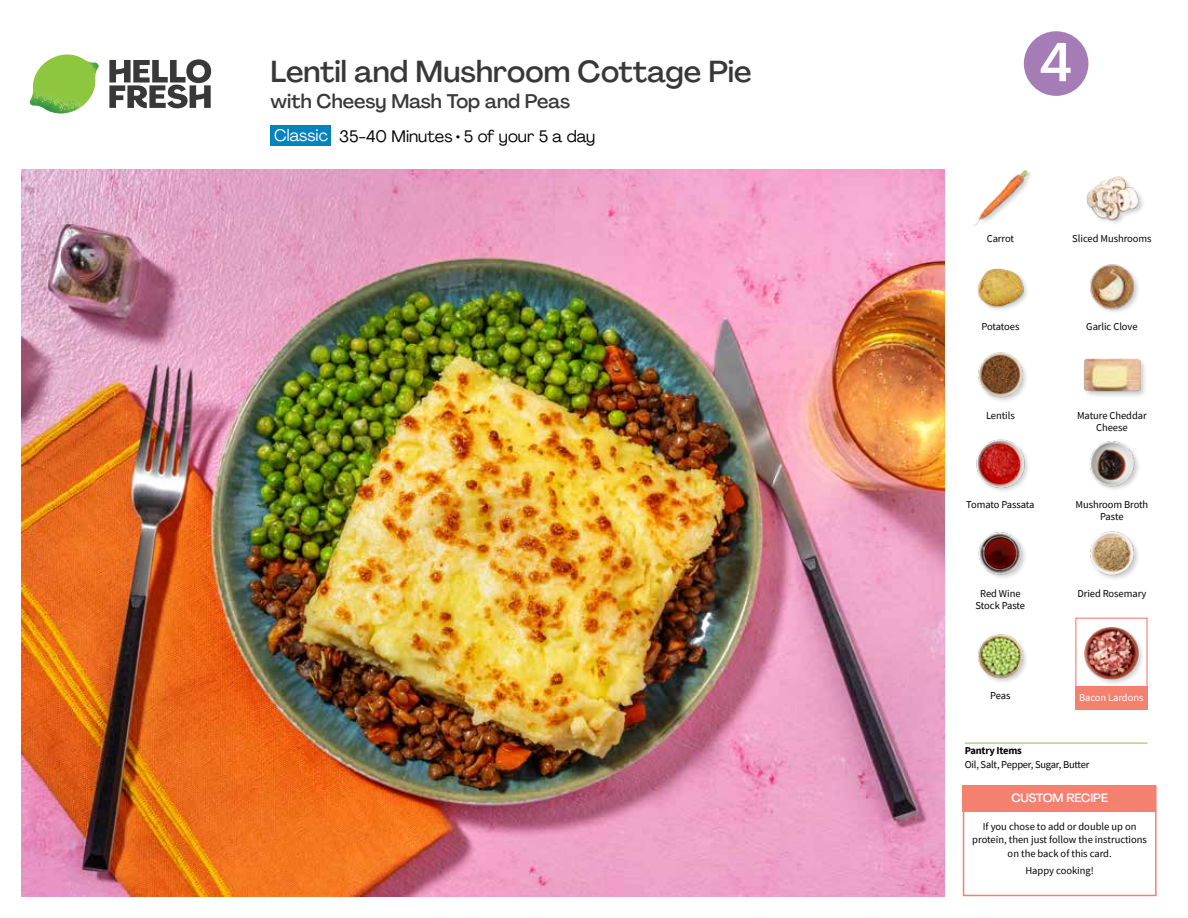
<style>
.page{position:relative;width:1188px;height:918px;background:#fff}
.page>*{position:absolute;margin:0;border:0;box-sizing:border-box;transform-origin:0 0}
.t1{font:500 54px "Agrandir";color:#fff}
.t2{font:500 30px "Agrandir";color:#383839}
.t3{font:500 19.5px "Agrandir";color:#383839}
.t4{font:16.5px "Agrandir";color:#000}
.t5{font:16.5px "Agrandir";color:#fff}
.t6{font:500 12px "Agrandir";letter-spacing:-.01em;color:#fff}
.t7{font:10.5px/12px "Source Sans Pro";letter-spacing:-.005em;color:#000;text-align:center}
.t8{font:10.5px "Source Sans Pro";letter-spacing:-.005em;color:#fff}
.t9{font:700 10.5px "Source Sans Pro";letter-spacing:-.02em;color:#000}
</style>
<div class="page">
<svg style="left:109px;top:59px;width:102px;height:49px"></svg>
<img style="left:30px;top:55px;width:69px;height:59px">
<img style="left:21px;top:170px;width:924px;height:727px">
<hr style="left:965px;top:743px;width:183px;height:1px;background:#82c341">
<div style="left:271px;top:126px;width:60px;height:20px;background:#0083be"></div>
<div style="left:963px;top:785px;width:194px;height:111px;border:2px solid #f48070"></div>
<div style="left:963px;top:785px;width:193px;height:27px;background:#f48070"></div>
<img style="left:978px;top:532px;width:47px;height:46px">
<img style="left:978px;top:634px;width:48px;height:48px">
<img style="left:1090px;top:531px;width:48px;height:48px">
<img style="left:978px;top:352px;width:48px;height:49px">
<img style="left:976px;top:439px;width:52px;height:52px">
<img style="left:1089px;top:441px;width:50px;height:48px">
<div style="left:1083px;top:358px;width:64px;height:40px;background:#000;opacity:.2"></div>
<img style="left:1083px;top:358px;width:58px;height:40px">
<img style="left:973px;top:170px;width:56px;height:56px">
<img style="left:977px;top:268px;width:50px;height:42px">
<img style="left:1090px;top:264px;width:48px;height:48px">
<div style="left:1086px;top:176px;width:60px;height:50px;background:#000;opacity:.2"></div>
<img style="left:1086px;top:176px;width:55px;height:50px">
<div style="left:1075px;top:618px;width:73px;height:72px;border:1px solid #f48070"></div>
<div style="left:1075px;top:687px;width:73px;height:23px;background:#f48070"></div>
<div style="left:1084px;top:626px;width:61px;height:60px;background:#000;opacity:.2"></div>
<img style="left:1084px;top:626px;width:56px;height:56px">
<svg style="left:1023px;top:31px;width:66px;height:65px"></svg>
<h2 class="t2" style="left:271px;top:53px;width:483px">Lentil and Mushroom Cottage Pie</h2>
<h3 class="t3" style="left:271px;top:89px;width:301px">with Cheesy Mash Top and Peas</h3>
<h3 class="t5" style="left:274px;top:125px;width:55px">Classic</h3>
<h3 class="t4" style="left:339px;top:126px;width:257px">35-40 Minutes • 5 of your 5 a day</h3>
<h1 class="t1" style="left:1040px;top:29px;width:34px">4</h1>
<p class="t7" style="left:987px;top:232px;width:29px">Carrot</p>
<p class="t7" style="left:1072px;top:232px;width:81px">Sliced Mushrooms</p>
<p class="t7" style="left:981px;top:321px;width:40px">Potatoes</p>
<p class="t7" style="left:1086px;top:321px;width:53px">Garlic Clove</p>
<p class="t7" style="left:986px;top:410px;width:30px">Lentils</p>
<p class="t7" style="left:966px;top:498px;width:70px">Tomato Passata</p>
<p class="t7" style="left:1077px;top:410px;width:71px">Mature Cheddar<br>Cheese</p>
<p class="t7" style="left:1075px;top:498px;width:74px">Mushroom Broth<br>Paste</p>
<p class="t7" style="left:980px;top:587px;width:42px">Red Wine</p>
<p class="t7" style="left:1077px;top:587px;width:71px">Dried Rosemary</p>
<p class="t7" style="left:976px;top:599px;width:51px">Stock Paste</p>
<p class="t7" style="left:990px;top:690px;width:22px">Peas</p>
<p class="t8" style="left:1079px;top:691px;width:66px">Bacon Lardons</p>
<p class="t9" style="left:965px;top:743px;width:59px">Pantry Items</p>
<p class="t7" style="left:965px;top:759px;width:126px">Oil, Salt, Pepper, Sugar, Butter</p>
<p class="t6" style="left:1011px;top:791px;width:98px">CUSTOM RECIPE</p>
<p class="t7" style="left:972px;top:819px;width:176px;line-height:13.5px">If you chose to add or double up on protein, then just follow the instructions on the back of this card.</p>
<p class="t7" style="left:1025px;top:865px;width:70px">Happy cooking!</p>
</div>
